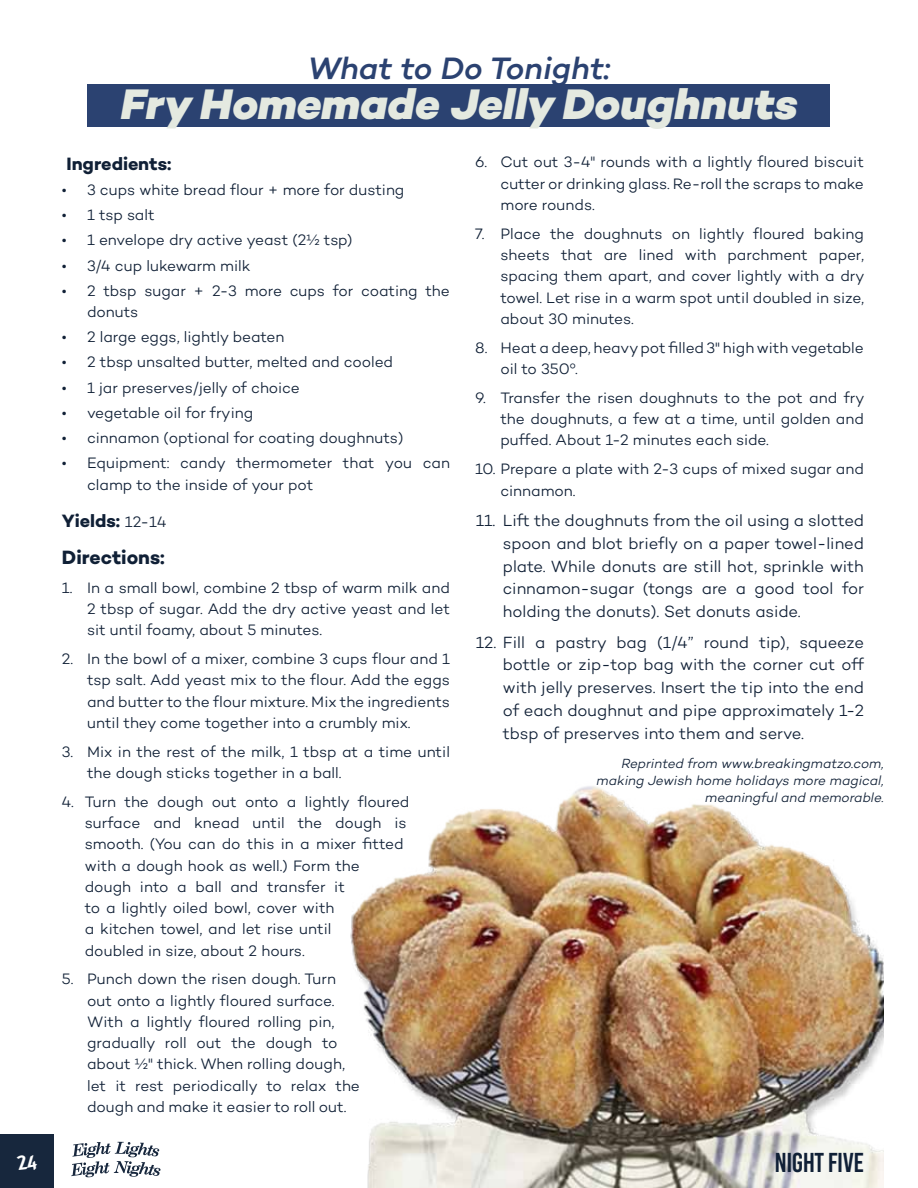
<style>
.page{position:relative;width:918px;height:1188px;background:#fff}
.page>*{position:absolute;margin:0;border:0;box-sizing:border-box;transform-origin:0 0}
.t1{font:italic 800 43.5px "Campton";letter-spacing:-.005em;color:#e4e9e0}
.t2{font:italic 500 31.5px "Campton";letter-spacing:-.01em;color:#2b4271}
.t3{font:27.3px "Bebas Kai";letter-spacing:-.02em;color:#102036}
.t4{font:700 22.5px "Fb Shpitzer";color:#fff}
.t5{font:700 19.5px "Campton";color:#102036}
.t6{font:700 18.15px "Campton";letter-spacing:-.005em;color:#102036}
.t7{font:300 16.5px/22.8px "Campton";letter-spacing:-.01em;color:#102036;text-align:justify}
.t8{font:300 15.45px/21.3px "Campton";color:#102036}
.t9{font:italic 300 13.5px/16.8px "Campton";color:#102036;text-align:right}
.s1{font-weight:300;font-size:15.45px}
</style>
<div class="page">
<img style="left:350px;top:786px;width:533px;height:402px">
<div style="left:88px;top:85px;width:742px;height:42px;background:#2b4271"></div>
<div style="left:0;top:1134px;width:54px;height:54px;background:#17273d"></div>
<svg style="left:71px;top:1142px;width:90px;height:35px"></svg>
<h3 class="t4" style="left:17px;top:1152px;width:21px">24</h3>
<h2 class="t2" style="left:308px;top:49px;width:304px">What to Do Tonight:</h2>
<h1 class="t1" style="left:120px;top:77px;width:679px">Fry Homemade Jelly Doughnuts</h1>
<p class="t6" style="left:67px;top:152px;width:106px">Ingredients:</p>
<p class="t8" style="left:62px;top:179px;width:344px">• 3 cups white bread flour + more for dusting</p>
<p class="t8" style="left:62px;top:204px;width:94px">• 1 tsp salt</p>
<p class="t8" style="left:62px;top:229px;width:292px">• 1 envelope dry active yeast (2½ tsp)</p>
<p class="t8" style="left:62px;top:254px;width:190px">• 3/4 cup lukewarm milk</p>
<p class="t8" style="left:87px;top:280px;width:364px;text-indent:-25px">• 2 tbsp sugar + 2-3 more cups for coating the donuts</p>
<p class="t8" style="left:62px;top:326px;width:224px">• 2 large eggs, lightly beaten</p>
<p class="t8" style="left:62px;top:351px;width:333px">• 2 tbsp unsalted butter, melted and cooled</p>
<p class="t8" style="left:62px;top:376px;width:239px">• 1 jar preserves/jelly of choice</p>
<p class="t8" style="left:62px;top:402px;width:193px">• vegetable oil for frying</p>
<p class="t8" style="left:62px;top:427px;width:343px">• cinnamon (optional for coating doughnuts)</p>
<p class="t8" style="left:87px;top:452px;width:364px;text-indent:-25px">• Equipment: candy thermometer that you can clamp to the inside of your pot</p>
<p class="t6" style="left:62px;top:509px;width:106px">Yields: <span class="s1">12-14</span></p>
<p class="t5" style="left:62px;top:545px;width:104px">Directions:</p>
<p class="t8" style="left:87px;top:576px;width:364px;text-align:justify;text-indent:-25px">1. In a small bowl, combine 2 tbsp of warm milk and 2 tbsp of sugar. Add the dry active yeast and let sit until foamy, about 5 minutes.</p>
<p class="t8" style="left:87px;top:648px;width:364px;text-align:justify;text-indent:-25px">2. In the bowl of a mixer, combine 3 cups flour and 1 tsp salt. Add yeast mix to the flour. Add the eggs and butter to the flour mixture. Mix the ingredients until they come together into a crumbly mix.</p>
<p class="t8" style="left:87px;top:741px;width:364px;text-indent:-25px">3. Mix in the rest of the milk, 1 tbsp at a time until the dough sticks together in a ball.</p>
<p class="t8" style="left:85px;top:791px;width:326px;text-indent:-23px">4. Turn the dough out onto a lightly floured surface and knead until the dough is smooth. (You can do this in a mixer fitted with a dough hook as well.) Form the dough into a ball and transfer it<br>to a lightly oiled bowl, cover with<br>a kitchen towel, and let rise until<br>doubled in size, about 2 hours.</p>
<p class="t8" style="left:87px;top:968px;width:274px;text-indent:-25px">5. Punch down the risen dough. Turn out onto a lightly floured surface.<br>With a lightly floured rolling pin, gradually roll out the dough to about ½" thick. When rolling dough, let it rest periodically to relax the dough and make it easier to roll out.</p>
<p class="t8" style="left:500px;top:151px;width:365px;text-align:justify;text-indent:-25px">6. Cut out 3-4" rounds with a lightly floured biscuit cutter or drinking glass. Re-roll the scraps to make more rounds.</p>
<p class="t8" style="left:500px;top:223px;width:366px;text-align:justify;text-indent:-25px">7. Place the doughnuts on lightly floured baking sheets that are lined with parchment paper, spacing them apart, and cover lightly with a dry towel. Let rise in a warm spot until doubled in size, about 30 minutes.</p>
<p class="t8" style="left:500px;top:337px;width:365px;text-indent:-25px">8. Heat a deep, heavy pot filled 3" high with vegetable oil to 350º.</p>
<p class="t8" style="left:500px;top:387px;width:366px;text-align:justify;text-indent:-25px">9. Transfer the risen doughnuts to the pot and fry the doughnuts, a few at a time, until golden and puffed. About 1-2 minutes each side.</p>
<p class="t8" style="left:500px;top:458px;width:365px;text-indent:-25px">10. Prepare a plate with 2-3 cups of mixed sugar and cinnamon.</p>
<p class="t7" style="left:503px;top:509px;width:363px;text-indent:-27px">11. Lift the doughnuts from the oil using a slotted spoon and blot briefly on a paper towel-lined plate. While donuts are still hot, sprinkle with cinnamon-sugar (tongs are a good tool for holding the donuts). Set donuts aside.</p>
<p class="t7" style="left:503px;top:630px;width:363px;text-indent:-27px">12. Fill a pastry bag (1/4” round tip), squeeze bottle or zip-top bag with the corner cut off with jelly preserves. Insert the tip into the end of each doughnut and pipe approximately 1-2 tbsp of preserves into them and serve.</p>
<p class="t9" style="left:596px;top:755px;width:292px">Reprinted from www.breakingmatzo.com, making Jewish home holidays more magical, meaningfuland memorable.</p>
<h3 class="t3" style="left:774px;top:1148px;width:91px">Night Five</h3>
</div>
